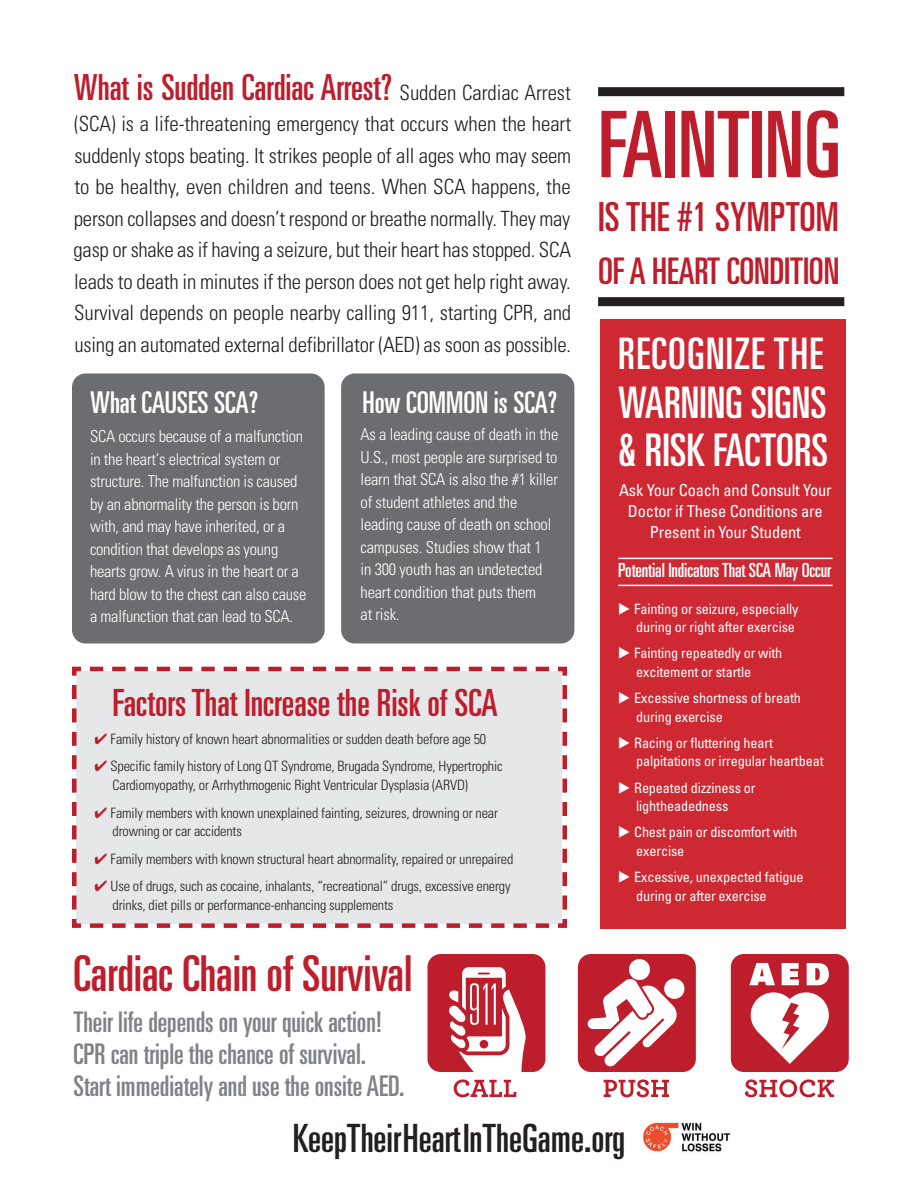
<style>
.page{position:relative;width:918px;height:1188px;background:#fff}
.page>*{position:absolute;margin:0;border:0;box-sizing:border-box;transform-origin:0 0}
.t1{font:ultra-condensed 91.8px "Univers";color:#be1d2c}
.t2{font:ultra-condensed 49.5px "Univers";color:#be1d2c}
.t3{font:ultra-condensed 45px "Univers";color:#fff}
.t4{font:ultra-condensed 43.5px "Univers";color:#fff}
.t5{font:ultra-condensed 40.05px "Univers";letter-spacing:.005em;color:#be1d2c}
.t6{font:ultra-condensed 39px "Univers";color:#231f20}
.t7{font:ultra-condensed 37.5px "Univers";color:#be1d2c}
.t8{font:ultra-condensed 36.75px "Univers";letter-spacing:-.005em;color:#be1d2c}
.t9{font:ultra-condensed 36px "Univers";letter-spacing:-.005em;color:#be1d2c}
.t10{font:ultra-condensed 30px "Univers";color:#fff}
.t11{font:ultra-condensed 28.5px/32px "Univers";color:#808285}
.t12{font:300 condensed 21px/31.5px "Univers";letter-spacing:-.01em;color:#231f20}
.t13{font:ultra-condensed 19.5px "Univers";letter-spacing:-.005em;color:#fff}
.t14{font:300 condensed 16.5px/22.5px "Univers";letter-spacing:-.015em;color:#fff}
.t15{font:condensed 16.5px/21px "Univers";letter-spacing:-.01em;color:#fff;text-align:center}
.t16{font:300 condensed 14.25px/18.6px "Univers";letter-spacing:-.01em;color:#231f20}
.t17{font:condensed 14.25px/18.6px "Univers";letter-spacing:-.01em;color:#fff}
.s1{font-weight:300;font-stretch:condensed;font-size:21px;color:#231f20}
.s2{font-weight:400;font-stretch:ultra-condensed;font-size:43.5px;color:#fff}
.s3{color:#be1d2c}
</style>
<div class="page">
<div style="left:72px;top:666px;width:495px;height:262px;background:#e6e7e9"></div>
<div style="left:600px;top:319px;width:246px;height:609px;background:#ce2833"></div>
<hr style="left:618px;top:558px;width:214px;height:1px;background:#fff">
<hr style="left:618px;top:585px;width:214px;height:1px;background:#fff">
<div style="left:72px;top:374px;width:253px;height:270px;background:#6c6d70;border-radius:14px"></div>
<div style="left:341px;top:374px;width:233px;height:270px;background:#6c6d70;border-radius:14px"></div>
<div style="left:731px;top:954px;width:118px;height:118px;background:#be1d2c;border-radius:13px"></div>
<div style="left:578px;top:954px;width:118px;height:118px;background:#be1d2c;border-radius:13px"></div>
<svg style="left:749px;top:963px;width:80px;height:101px"></svg>
<div style="left:428px;top:954px;width:117px;height:118px;background:#be1d2c;border-radius:13px"></div>
<svg style="left:449px;top:967px;width:77px;height:105px"></svg>
<svg style="left:454px;top:1079px;width:62px;height:18px"></svg>
<svg style="left:604px;top:1079px;width:65px;height:18px"></svg>
<svg style="left:745px;top:1079px;width:89px;height:18px"></svg>
<svg style="left:588px;top:959px;width:97px;height:108px"></svg>
<div style="left:598px;top:87px;width:246px;height:9px;background:#231f20"></div>
<div style="left:598px;top:297px;width:246px;height:9px;background:#231f20"></div>
<img style="left:643px;top:1122px;width:88px;height:30px">
<h3 class="t9" style="left:74px;top:74px;width:499px">What is Sudden Cardiac Arrest? <span class="s1">Sudden Cardiac Arrest</span></h3>
<p class="t12" style="left:74px;top:110px;width:751px">(SCA) is a life-threatening emergency that occurs when the heart<br>suddenly stops beating. It strikes people of all ages who may seem<br>to be healthy, even children and teens. When SCA happens, the<br>person collapses and doesn’t respond or breathe normally. They may<br>gasp or shake as if having a seizure, but their heart has stopped. SCA<br>leads to death in minutes if the person does not get help right away.<br>Survival depends on people nearby calling 911, starting CPR, and<br>using an automated external defibrillator (AED) as soon as possible. <span class="s2">RECOGNIZE THE</span></p>
<h3 class="t4" style="left:618px;top:387px;width:210px">WARNING SIGNS</h3>
<h3 class="t3" style="left:618px;top:434px;width:211px">&amp; RISK FACTORS</h3>
<p class="t15" style="left:619px;top:481px;width:214px">Ask Your Coach and Consult Your<br>Doctor if These Conditions are<br>Present in Your Student</p>
<p class="t13" style="left:618px;top:563px;width:214px">Potential Indicators That SCA May Occur</p>
<p class="t17" style="left:634px;top:601px;width:166px">Fainting or seizure, especially during or right after exercise</p>
<p class="t17" style="left:634px;top:645px;width:150px">Fainting repeatedly or with excitement or startle</p>
<p class="t17" style="left:634px;top:690px;width:168px">Excessive shortness of breath during exercise</p>
<p class="t17" style="left:634px;top:735px;width:191px">Racing or fluttering heart palpitations or irregular heartbeat</p>
<p class="t17" style="left:634px;top:779px;width:123px">Repeated dizziness or lightheadedness</p>
<p class="t17" style="left:634px;top:824px;width:164px">Chest pain or discomfort with exercise</p>
<p class="t17" style="left:634px;top:869px;width:171px">Excessive, unexpected fatigue during or after exercise</p>
<h1 class="t1" style="left:598px;top:111px;width:245px">FAINTING</h1>
<h3 class="t5" style="left:598px;top:202px;width:242px">IS THE #1 SYMPTOM</h3>
<h3 class="t8" style="left:598px;top:257px;width:243px">OF A HEART CONDITION</h3>
<h3 class="t10" style="left:90px;top:391px;width:170px">What CAUSES SCA?</h3>
<p class="t14" style="left:90px;top:427px;width:218px">SCA occurs because of a malfunction in the heart’s electrical system or structure. The malfunction is caused by an abnormality the person is born with, and may have inherited, or a condition that develops as young hearts grow. A virus in the heart or a hard blow to the chest can also cause a malfunction that can lead to SCA.</p>
<h3 class="t10" style="left:363px;top:391px;width:196px">How COMMON is SCA?</h3>
<p class="t14" style="left:361px;top:424px;width:199px">As a leading cause of death in the<br>U.S., most people are surprised to learn that SCA is also the #1 killer of student athletes and the leading cause of death on school campuses. Studies show that 1<br>in 300 youth has an undetected heart condition that puts them<br>at risk.</p>
<h3 class="t7" style="left:112px;top:689px;width:387px">Factors That Increase the Risk of SCA</h3>
<p class="t16" style="left:94px;top:731px;width:393px"><span class="s3">✔</span> Family history of known heart abnormalities or sudden death before age 50</p>
<p class="t16" style="left:113px;top:758px;width:392px;text-indent:-18px"><span class="s3">✔</span> Specific family history of Long QT Syndrome, Brugada Syndrome, Hypertrophic<br>Cardiomyopathy, or Arrhythmogenic Right Ventricular Dysplasia (ARVD)</p>
<p class="t16" style="left:113px;top:805px;width:387px;text-indent:-18px"><span class="s3">✔</span> Family members with known unexplained fainting, seizures, drowning or near drowning or car accidents</p>
<p class="t16" style="left:94px;top:851px;width:420px"><span class="s3">✔</span> Family members with known structural heart abnormality, repaired or unrepaired</p>
<p class="t16" style="left:113px;top:878px;width:400px;text-indent:-18px"><span class="s3">✔</span> Use of drugs, such as cocaine, inhalants, “recreational” drugs, excessive energy drinks, diet pills or performance-enhancing supplements</p>
<h2 class="t2" style="left:74px;top:955px;width:340px">Cardiac Chain of Survival</h2>
<h3 class="t11" style="left:74px;top:1008px;width:333px">Their life depends on your quick action!<br>CPR can triple the chance of survival.<br>Start immediately and use the onsite AED.</h3>
<h3 class="t6" style="left:293px;top:1123px;width:334px">KeepTheirHeartInTheGame.org</h3>
</div>
